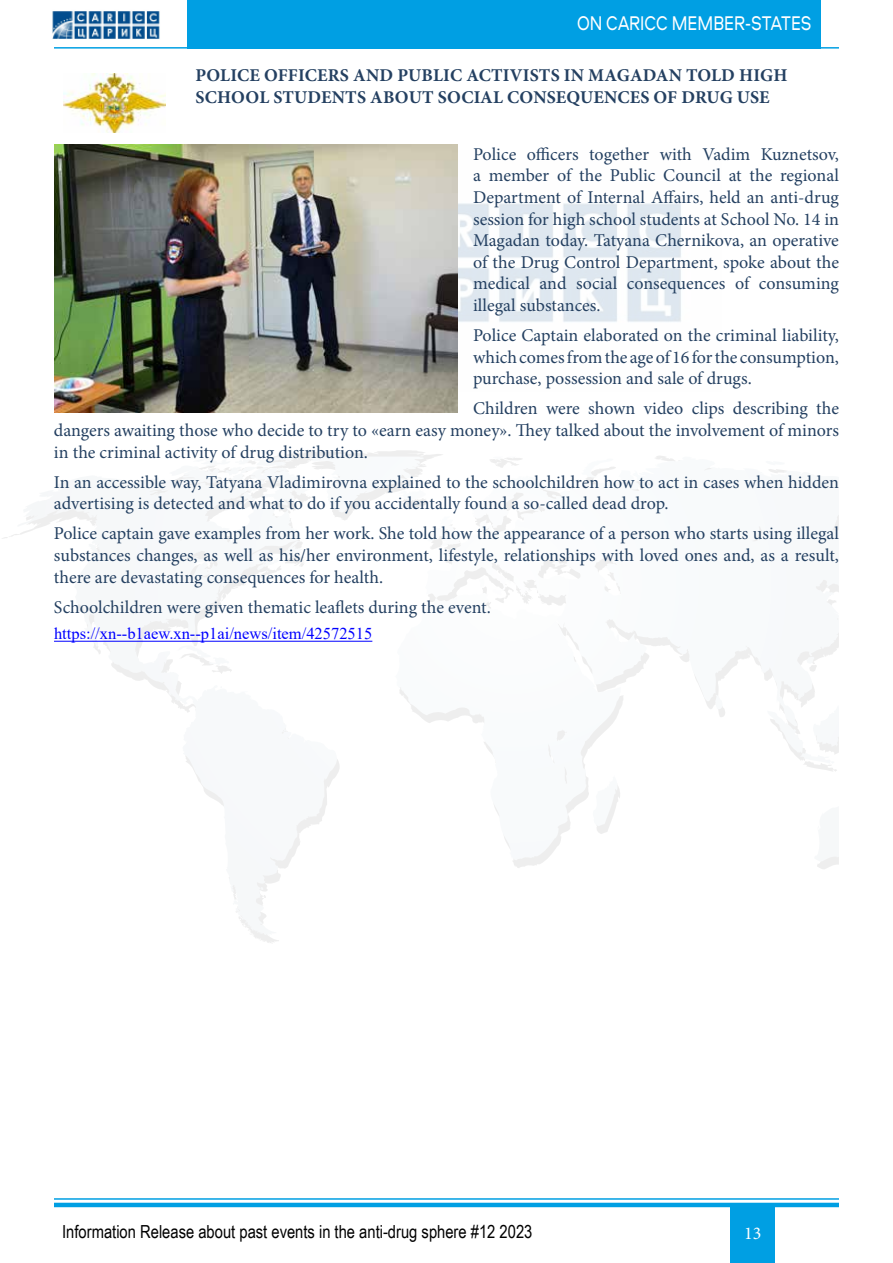
<style>
.page{position:relative;width:893px;height:1263px;background:#fff}
.page>*{position:absolute;margin:0;border:0;box-sizing:border-box;transform-origin:0 0}
.t1{font:20.7px "Aeroport";color:#fff;scale:.8 1}
.t2{font:18px/21.6px "Minion Pro";color:#244061;text-align:justify}
.t3{font:700 18px/21.6px "Minion Pro";letter-spacing:.01em;color:#244061}
.t4{font:18px "Arial Narrow";color:#000}
.t5{font:18px "Minion Pro";color:#fff}
.t6{font:16.5px "Times New Roman";color:#00f}
</style>
<div class="page">
<svg style="left:2px;top:450px;width:837px;height:493px"></svg>
<svg style="left:309px;top:457px;width:207px;height:56px"></svg>
<hr style="left:54px;top:1198px;width:785px;height:2px;background:#009fe3">
<hr style="left:54px;top:1203px;width:785px;height:4px;background:#009fe3">
<div style="left:730px;top:1207px;width:45px;height:56px;background:#009fe3"></div>
<hr style="left:54px;top:47px;width:785px;height:2px;background:#009fe3">
<div style="left:187px;top:0;width:634px;height:49px;background:#009fe3"></div>
<img style="left:458px;top:203px;width:223px;height:119px">
<img style="left:52px;top:11px;width:108px;height:28px">
<img style="left:63px;top:74px;width:102px;height:59px">
<hr style="left:54px;top:641px;width:318px;height:1px;background:#00f">
<img style="left:54px;top:145px;width:404px;height:268px">
<p class="t1" style="left:577px;top:9px;width:294px">ON CARICC MEMBER-STATES</p>
<p class="t3" style="left:196px;top:64px;width:593px">POLICE OFFICERS AND PUBLIC ACTIVISTS IN MAGADAN TOLD HIGH<br>SCHOOL STUDENTS ABOUT SOCIAL CONSEQUENCES OF DRUG USE</p>
<p class="t2" style="left:473px;top:143px;width:367px">Police officers together with Vadim Kuznetsov, a member of the Public Council at the regional Department of Internal Affairs, held an anti-drug session for high school students at School No. 14 in Magadan today. Tatyana Chernikova, an operative of the Drug Control Department, spoke about the medical and social consequences of consuming illegal substances.</p>
<p class="t2" style="left:473px;top:325px;width:367px">Police Captain elaborated on the criminal liability, which comes from the age of 16 for the consumption, purchase, possession and sale of drugs.</p>
<p class="t2" style="left:54px;top:398px;width:786px;text-indent:419px">Children were shown video clips describing the dangers awaiting those who decide to try to «earn easy money». They talked about the involvement of minors in the criminal activity of drug distribution.</p>
<p class="t2" style="left:54px;top:471px;width:786px">In an accessible way, Tatyana Vladimirovna explained to the schoolchildren how to act in cases when hidden advertising is detected and what to do if you accidentally found a so-called dead drop.</p>
<p class="t2" style="left:54px;top:523px;width:787px">Police captain gave examples from her work. She told how the appearance of a person who starts using illegal substances changes, as well as his/her environment, lifestyle, relationships with loved ones and, as a result, there are devastating consequences for health.</p>
<p class="t2" style="left:54px;top:596px;width:438px">Schoolchildren were given thematic leaflets during the event.</p>
<p class="t6" style="left:54px;top:622px;width:320px">https://xn--b1aew.xn--p1ai/news/item/42572515</p>
<p class="t4" style="left:62px;top:1218px;width:472px">Information Release about past events in the anti-drug sphere #12 2023</p>
<p class="t5" style="left:744px;top:1221px;width:19px">13</p>
</div>
